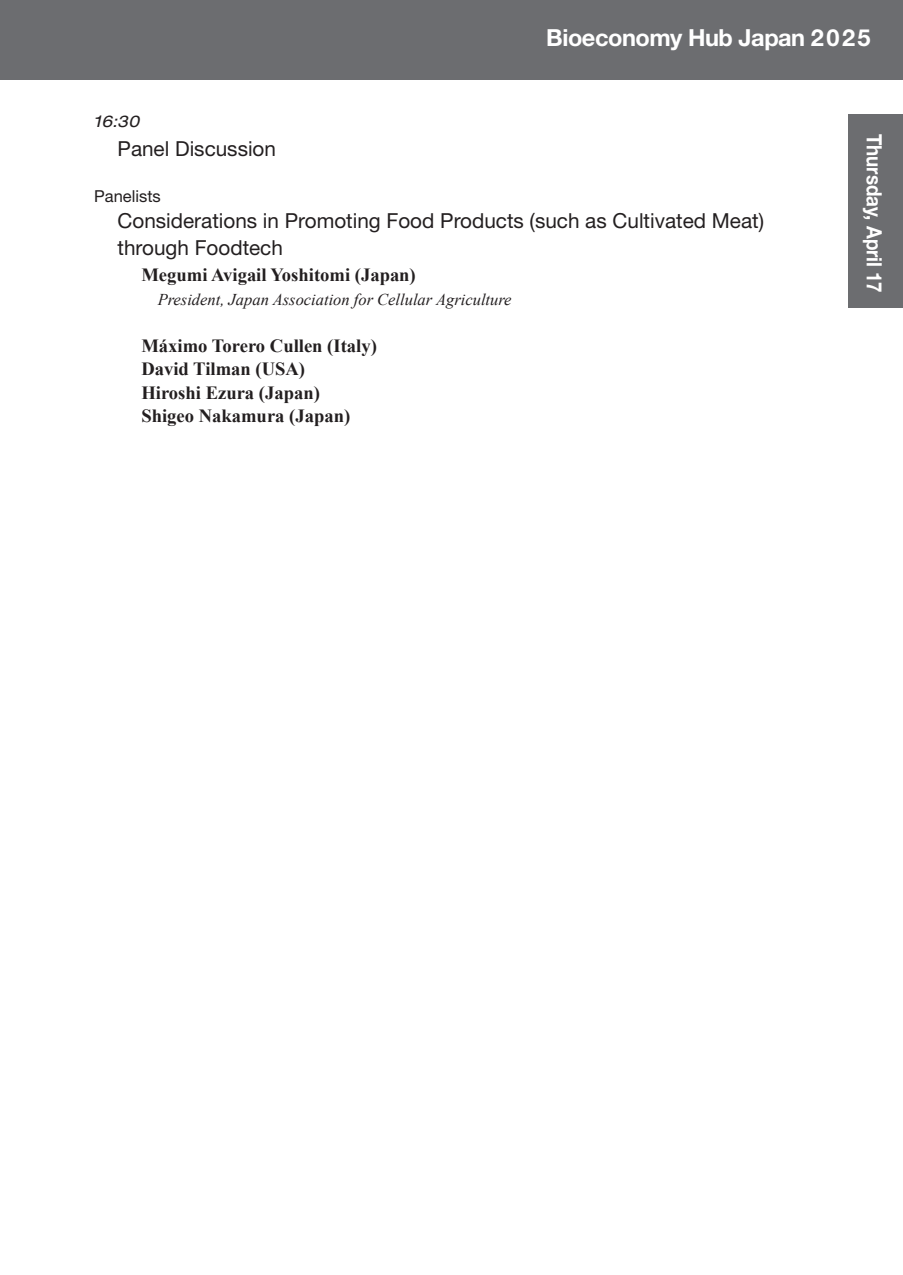
<style>
.page{position:relative;width:903px;height:1275px;background:#fff}
.page>*{position:absolute;margin:0;border:0;box-sizing:border-box;transform-origin:0 0}
.t1{font:700 23.62px "Helvetica Neue LT Std";letter-spacing:-.02em;color:#fff}
.t2{font:700 21px "Helvetica Neue LT Std";letter-spacing:-.005em;color:#fff;scale:.89 1}
.t3{font:20.65px/27.3px "Helvetica Neue LT Std";color:#231f20}
.t4{font:700 18.55px/23.6px "Times New Roman";color:#231f20}
.t5{font:italic 16.45px "Times New Roman";color:#231f20}
.t6{font:16.45px "Helvetica Neue LT Std";color:#231f20}
.t7{font:italic expanded 16.1px "Helvetica Neue LT Std";color:#231f20}
</style>
<div class="page">
<div style="left:848px;top:114px;width:55px;height:194px;background:#6c6d70"></div>
<div style="left:0;top:0;width:903px;height:79px;background:#6c6d70"></div>
<p class="t1" style="left:546px;top:23px;width:326px">Bioeconomy Hub Japan 2025</p>
<p class="t7" style="left:94px;top:112px;width:46px">16:30</p>
<p class="t3" style="left:118px;top:135px;width:160px">Panel Discussion</p>
<p class="t6" style="left:94px;top:186px;width:68px">Panelists</p>
<p class="t3" style="left:118px;top:207px;width:648px">Considerations in Promoting Food Products (such as Cultivated Meat) through Foodtech</p>
<p class="t4" style="left:141px;top:262px;width:276px">Megumi Avigail Yoshitomi (Japan)</p>
<p class="t5" style="left:158px;top:288px;width:355px">President, Japan Association for Cellular Agriculture</p>
<p class="t4" style="left:141px;top:333px;width:237px">Máximo Torero Cullen (Italy)<br>David Tilman (USA)<br>Hiroshi Ezura (Japan)<br>Shigeo Nakamura (Japan)</p>
<p class="t2" style="left:887px;top:134px;width:180px;rotate:90deg">Thursday, April 17</p>
</div>
